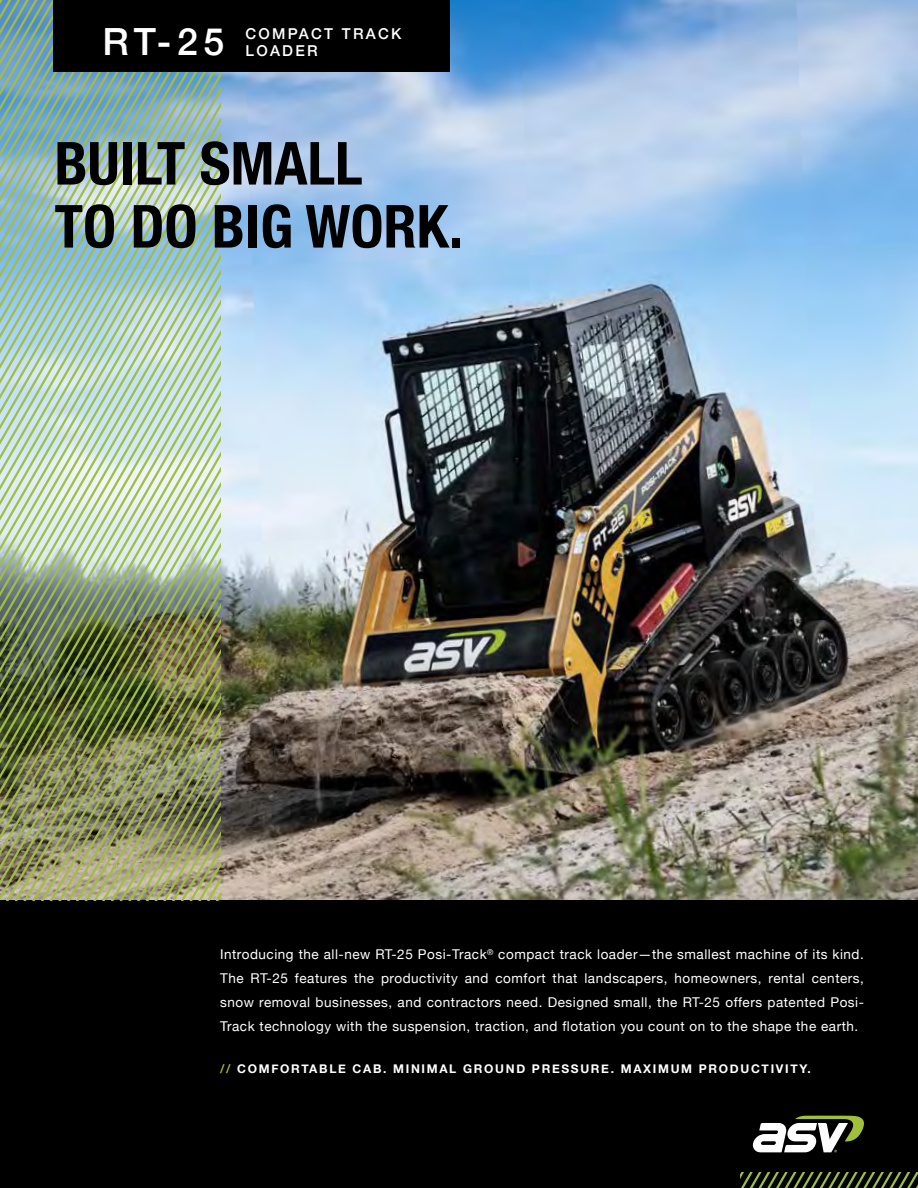
<style>
.page{position:relative;width:918px;height:1188px;background:#fff}
.page>*{position:absolute;margin:0;border:0;box-sizing:border-box;transform-origin:0 0}
.t1{font:700 condensed 59.4px/63px "Helvetica Neue";color:#000}
.t2{font:500 37.5px "Helvetica Neue";color:#fff}
.t3{font:500 15px/16.5px "Helvetica Neue";letter-spacing:.15em;color:#fff}
.t4{font:13.5px/24px "Helvetica Neue";letter-spacing:.04em;color:#fff;text-align:justify}
.t5{font:700 12px "Helvetica Neue";letter-spacing:.14em;color:#fff}
.s1{color:#a1c03a}
</style>
<div class="page">
<img style="left:220px;top:0;width:698px;height:901px">
<div style="left:0;top:901px;width:918px;height:287px;background:#000"></div>
<img style="left:4px;top:0;width:9px;height:901px">
<img style="left:13px;top:0;width:9px;height:901px">
<img style="left:22px;top:0;width:9px;height:901px">
<img style="left:31px;top:0;width:8px;height:901px">
<img style="left:39px;top:0;width:9px;height:901px">
<img style="left:48px;top:0;width:9px;height:901px">
<img style="left:57px;top:71px;width:9px;height:830px">
<img style="left:66px;top:71px;width:8px;height:830px">
<img style="left:74px;top:71px;width:9px;height:830px">
<img style="left:83px;top:71px;width:9px;height:830px">
<img style="left:92px;top:71px;width:9px;height:830px">
<img style="left:101px;top:71px;width:8px;height:830px">
<img style="left:109px;top:71px;width:9px;height:830px">
<img style="left:118px;top:71px;width:9px;height:830px">
<img style="left:127px;top:71px;width:9px;height:830px">
<img style="left:136px;top:71px;width:8px;height:830px">
<img style="left:144px;top:71px;width:9px;height:830px">
<img style="left:153px;top:71px;width:9px;height:830px">
<img style="left:162px;top:71px;width:9px;height:830px">
<img style="left:171px;top:71px;width:8px;height:830px">
<img style="left:179px;top:71px;width:41px;height:830px">
<svg style="left:741px;top:1173px;width:177px;height:15px"></svg>
<svg style="left:753px;top:1116px;width:111px;height:36px"></svg>
<div style="left:53px;top:0;width:396px;height:71px;background:#000"></div>
<h2 class="t2" style="left:102px;top:12px;width:123px">RT-25</h2>
<p class="t3" style="left:246px;top:24px;width:157px">COMPACT TRACK<br>LOADER</p>
<h1 class="t1" style="left:55px;top:128px;width:410px">BUILT SMALL<br>TO DO BIG WORK.</h1>
<p class="t4" style="left:220px;top:943px;width:646px">Introducing the all-new RT-25 Posi-Track<sup>®</sup> compact track loader—the smallest machine of its kind.<br>The RT-25 features the productivity and comfort that landscapers, homeowners, rental centers, snow removal businesses, and contractors need. Designed small, the RT-25 offers patented Posi-Track technology with the suspension, traction, and flotation you count on to the shape the earth.</p>
<p class="t5" style="left:220px;top:1059px;width:592px"><span class="s1">//</span> COMFORTABLE CAB. MINIMAL GROUND PRESSURE. MAXIMUM PRODUCTIVITY.</p>
</div>
